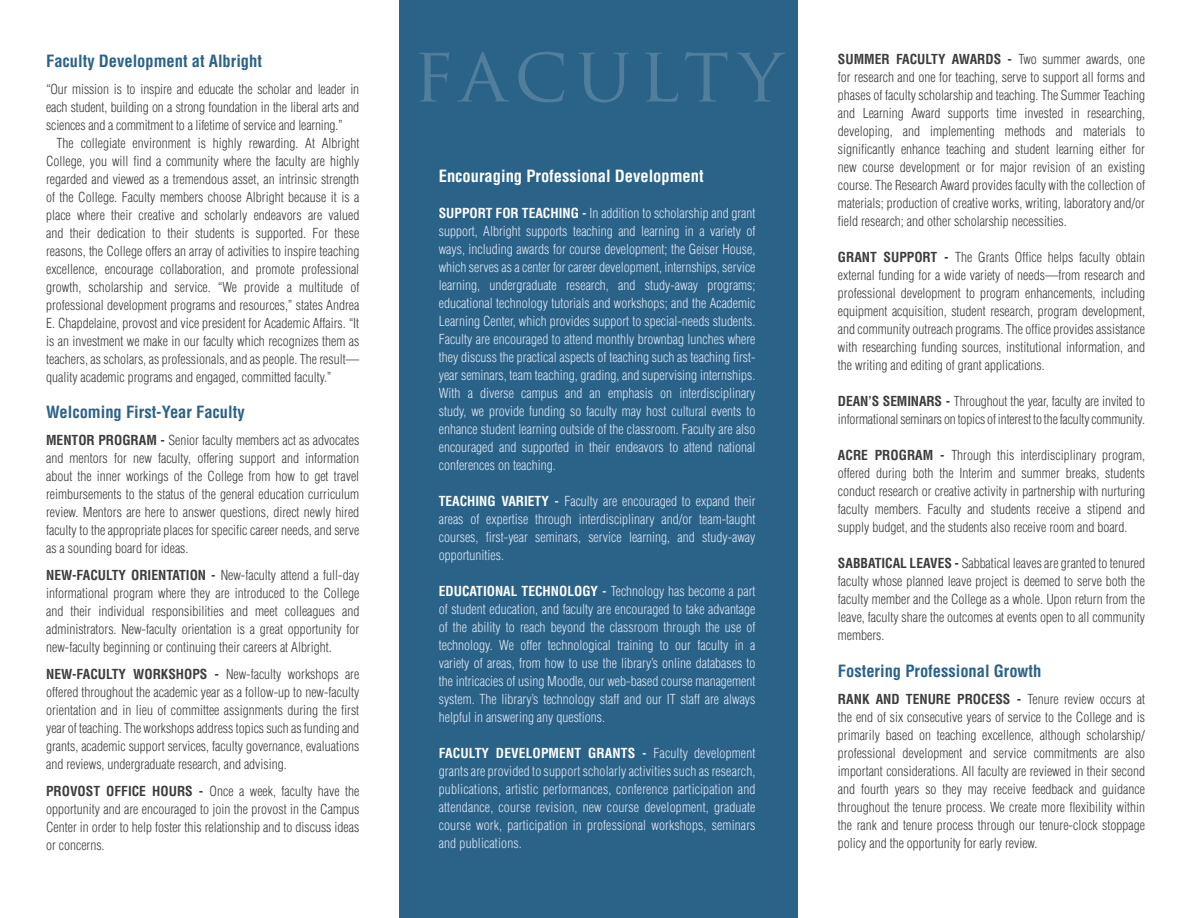
<style>
.page{position:relative;width:1188px;height:918px;background:#fff}
.page>*{position:absolute;margin:0;border:0;box-sizing:border-box;transform-origin:0 0}
.t1{font:76.2px "Trajan Pro";letter-spacing:.1em;color:#517e9d}
.t2{font:700 condensed 16.5px "Helvetica";color:#2b6288}
.t3{font:700 condensed 16.5px "Helvetica";color:#fff}
.t4{font:300 condensed 13.5px/18px "Helvetica";color:#3c3c3d;text-align:justify}
.t5{font:300 condensed 13.5px/18px "Helvetica";color:#dde6f4;text-align:justify}
.s1{font-weight:700}
.s2{font-weight:700;color:#fff}
</style>
<div class="page">
<div style="left:399px;top:0;width:398px;height:918px;background:#2b6288"></div>
<h4 class="t2" style="left:46px;top:51px;width:217px">Faculty Development at Albright</h4>
<p class="t4" style="left:46px;top:80px;width:315px">“Our mission is to inspire and educate the scholar and leader in each student, building on a strong foundation in the liberal arts and sciences and a commitment to a lifetime of service and learning.”</p>
<p class="t4" style="left:46px;top:134px;width:315px;text-indent:11px">The collegiate environment is highly rewarding. At Albright College, you will fnd a community where the faculty are highly regarded and viewed as a tremendous asset, an intrinsic strength of the College. Faculty members choose Albright because it is a place where their creative and scholarly endeavors are valued and their dedication to their students is supported. For these reasons, the College offers an array of activities to inspire teaching excellence, encourage collaboration, and promote professional growth, scholarship and service. “We provide a multitude of professional development programs and resources,” states Andrea</p>
<p class="t4" style="left:46px;top:314px;width:315px">E. Chapdelaine, provost and vice president for Academic Affairs. “It is an investment we make in our faculty which recognizes them as teachers, as scholars, as professionals, and as people. The result— quality academic programs and engaged, committed faculty.”</p>
<h4 class="t2" style="left:46px;top:402px;width:200px">Welcoming First-Year Faculty</h4>
<p class="t4" style="left:46px;top:431px;width:315px"><span class="s1">MENTOR PROGRAM -</span> Senior faculty members act as advocates and mentors for new faculty, offering support and information about the inner workings of the College from how to get travel reimbursements to the status of the general education curriculum review. Mentors are here to answer questions, direct newly hired faculty to the appropriate places for specifc career needs, and serve as a sounding board for ideas.</p>
<p class="t4" style="left:46px;top:566px;width:315px"><span class="s1">NEW-FACULTY ORIENTATION -</span> New-faculty attend a full-day informational program where they are introduced to the College and their individual responsibilities and meet colleagues and administrators. New-faculty orientation is a great opportunity for new-faculty beginning or continuing their careers at Albright.</p>
<p class="t4" style="left:46px;top:665px;width:315px"><span class="s1">NEW-FACULTY WORKSHOPS -</span> New-faculty workshops are offered throughout the academic year as a follow-up to new-faculty orientation and in lieu of committee assignments during the frst year of teaching. The workshops address topics such as funding and grants, academic support services, faculty governance, evaluations and reviews, undergraduate research, and advising.</p>
<p class="t4" style="left:46px;top:782px;width:315px"><span class="s1">PROVOST OFFICE HOURS -</span> Once a week, faculty have the opportunity and are encouraged to join the provost in the Campus Center in order to help foster this relationship and to discuss ideas or concerns.</p>
<h1 class="t1" style="left:413px;top:25px;width:371px">FACULTY</h1>
<p class="t3" style="left:439px;top:165px;width:266px">Encouraging Professional Development</p>
<p class="t5" style="left:439px;top:204px;width:318px"><span class="s2">SUPPORT FOR TEACHING</span> <span class="s1">-</span> In addition to scholarship and grant support, Albright supports teaching and learning in a variety of ways, including awards for course development; the Geiser House, which serves as a center for career development, internships, service learning, undergraduate research, and study-away programs; educational technology tutorials and workshops; and the Academic Learning Center, which provides support to special-needs students.<br>Faculty are encouraged to attend monthly brownbag lunches where they discuss the practical aspects of teaching such as teaching frst&shy;year seminars, team teaching, grading, and supervising internships.<br>With a diverse campus and an emphasis on interdisciplinary study, we provide funding so faculty may host cultural events to enhance student learning outside of the classroom. Faculty are also encouraged and supported in their endeavors to attend national conferences on teaching.</p>
<p class="t5" style="left:439px;top:492px;width:318px"><span class="s2">TEACHING VARIETY</span> <span class="s1">-</span> Faculty are encouraged to expand their areas of expertise through interdisciplinary and/or team-taught courses, frst-year seminars, service learning, and study-away opportunities.</p>
<p class="t5" style="left:439px;top:582px;width:318px"><span class="s2">EDUCATIONAL TECHNOLOGY</span> <span class="s1">-</span> Technology has become a part of student education, and faculty are encouraged to take advantage of the ability to reach beyond the classroom through the use of technology. We offer technological training to our faculty in a variety of areas, from how to use the library’s online databases to the intricacies of using Moodle, our web-based course management system. The library’s technology staff and our IT staff are always helpful in answering any questions.</p>
<p class="t5" style="left:439px;top:744px;width:318px"><span class="s2">FACULTY DEVELOPMENT GRANTS</span> <span class="s1">-</span> Faculty development grants are provided to support scholarly activities such as research, publications, artistic performances, conference participation and attendance, course revision, new course development, graduate course work, participation in professional workshops, seminars and publications.</p>
<p class="t4" style="left:838px;top:50px;width:309px"><span class="s1">SUMMER FACULTY AWARDS -</span> Two summer awards, one for research and one for teaching, serve to support all forms and phases of faculty scholarship and teaching. The Summer Teaching and Learning Award supports time invested in researching, developing, and implementing methods and materials to signifcantly enhance teaching and student learning either for new course development or for major revision of an existing course. The Research Award provides faculty with the collection of materials; production of creative works, writing, laboratory and/or feld research; and other scholarship necessities.</p>
<p class="t4" style="left:838px;top:248px;width:309px"><span class="s1">GRANT SUPPORT -</span> The Grants Offce helps faculty obtain external funding for a wide variety of needs—from research and professional development to program enhancements, including equipment acquisition, student research, program development, and community outreach programs. The offce provides assistance with researching funding sources, institutional information, and the writing and editing of grant applications.</p>
<p class="t4" style="left:838px;top:392px;width:309px"><span class="s1">DEAN’S SEMINARS -</span> Throughout the year, faculty are invited to informational seminars on topics of interest to the faculty community.</p>
<p class="t4" style="left:838px;top:446px;width:309px"><span class="s1">ACRE PROGRAM -</span> Through this interdisciplinary program, offered during both the Interim and summer breaks, students conduct research or creative activity in partnership with nurturing faculty members. Faculty and students receive a stipend and supply budget, and the students also receive room and board.</p>
<p class="t4" style="left:838px;top:554px;width:309px"><span class="s1">SABBATICAL LEAVES -</span> Sabbatical leaves are granted to tenured faculty whose planned leave project is deemed to serve both the faculty member and the College as a whole. Upon return from the leave, faculty share the outcomes at events open to all community members.</p>
<h4 class="t2" style="left:838px;top:660px;width:205px">Fostering Professional Growth</h4>
<p class="t4" style="left:838px;top:690px;width:309px"><span class="s1">RANK AND TENURE PROCESS -</span> Tenure review occurs at the end of six consecutive years of service to the College and is primarily based on teaching excellence, although scholarship/ professional development and service commitments are also important considerations. All faculty are reviewed in their second and fourth years so they may receive feedback and guidance throughout the tenure process. We create more fexibility within the rank and tenure process through our tenure-clock stoppage policy and the opportunity for early review.</p>
</div>
